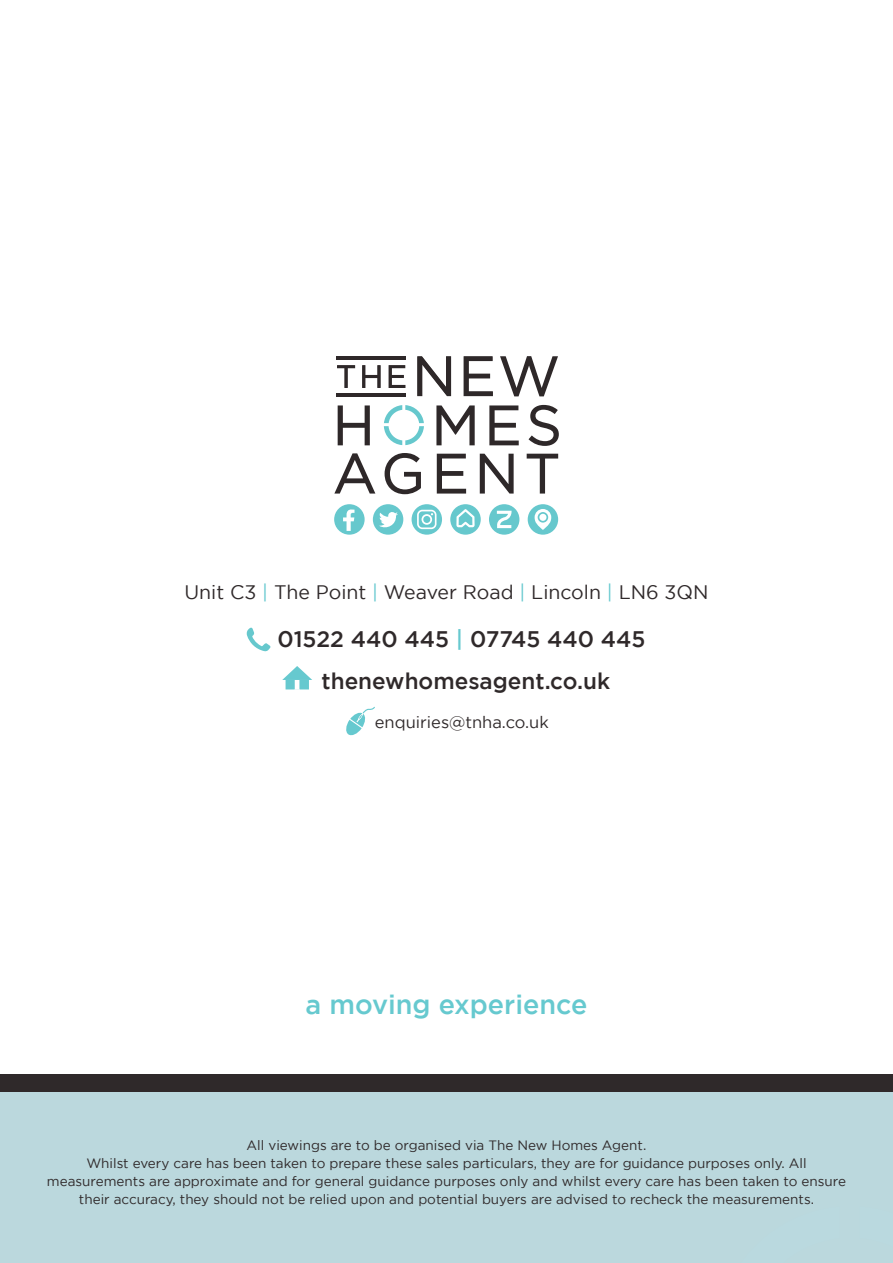
<style>
.page{position:relative;width:893px;height:1263px;background:#fff}
.page>*{position:absolute;margin:0;border:0;box-sizing:border-box;transform-origin:0 0}
.t1{font:500 27px "Gotham";color:#66c9cf}
.t2{font:500 22.5px "Gotham";color:#2f292a}
.t3{font:19.5px "Gotham";color:#2f292a}
.t4{font:16.5px "Gotham";color:#2f292a}
.t5{font:13.5px/18px "Gotham";color:#2f292a;text-align:center}
.s1{color:#66c9cf}
</style>
<div class="page">
<div style="left:0;top:1074px;width:893px;height:189px;background:#bbd8dd"></div>
<div style="left:0;top:1074px;width:893px;height:17px;background:#2f292a"></div>
<div style="left:489px;top:504px;width:30px;height:31px;background:#66c8cd;border-radius:50%"></div>
<svg style="left:497px;top:511px;width:15px;height:17px"></svg>
<div style="left:528px;top:504px;width:30px;height:31px;background:#66c8cd;border-radius:50%"></div>
<svg style="left:535px;top:509px;width:16px;height:21px"></svg>
<svg style="left:338px;top:405px;width:32px;height:40px"></svg>
<svg style="left:436px;top:405px;width:39px;height:40px"></svg>
<svg style="left:489px;top:405px;width:30px;height:40px"></svg>
<svg style="left:529px;top:405px;width:30px;height:41px"></svg>
<svg style="left:334px;top:453px;width:41px;height:41px"></svg>
<svg style="left:385px;top:453px;width:36px;height:41px"></svg>
<svg style="left:437px;top:454px;width:29px;height:40px"></svg>
<svg style="left:480px;top:454px;width:34px;height:40px"></svg>
<svg style="left:527px;top:454px;width:31px;height:40px"></svg>
<svg style="left:337px;top:365px;width:18px;height:23px"></svg>
<svg style="left:362px;top:365px;width:19px;height:23px"></svg>
<svg style="left:389px;top:365px;width:16px;height:23px"></svg>
<svg style="left:417px;top:356px;width:34px;height:40px"></svg>
<svg style="left:464px;top:356px;width:29px;height:40px"></svg>
<svg style="left:500px;top:356px;width:58px;height:40px"></svg>
<hr style="left:337px;top:356px;width:69px;height:3px;background:#2e2829">
<hr style="left:337px;top:393px;width:69px;height:3px;background:#2e2829">
<svg style="left:384px;top:405px;width:40px;height:40px"></svg>
<div style="left:334px;top:504px;width:31px;height:31px;background:#66c8cd;border-radius:50%"></div>
<svg style="left:343px;top:509px;width:11px;height:22px"></svg>
<svg style="left:412px;top:504px;width:30px;height:31px"></svg>
<svg style="left:417px;top:510px;width:19px;height:19px"></svg>
<div style="left:373px;top:504px;width:30px;height:31px;background:#66c8cd;border-radius:50%"></div>
<svg style="left:379px;top:512px;width:19px;height:16px"></svg>
<div style="left:450px;top:504px;width:31px;height:31px;background:#66c8cd;border-radius:50%"></div>
<svg style="left:456px;top:509px;width:19px;height:18px"></svg>
<svg style="left:247px;top:628px;width:23px;height:23px"></svg>
<svg style="left:282px;top:666px;width:30px;height:24px"></svg>
<svg style="left:346px;top:706px;width:29px;height:30px"></svg>
<p class="t3" style="left:184px;top:582px;width:526px">Unit C3 <span class="s1">|</span> The Point <span class="s1">|</span> Weaver Road <span class="s1">|</span> Lincoln <span class="s1">|</span> LN6 3QN</p>
<p class="t2" style="left:278px;top:626px;width:370px">01522 440 445 <span class="s1">|</span> 07745 440 445</p>
<p class="t2" style="left:322px;top:668px;width:290px">thenewhomesagent.co.uk</p>
<p class="t4" style="left:375px;top:713px;width:175px">enquiries@tnha.co.uk</p>
<p class="t1" style="left:305px;top:989px;width:284px">a moving experience</p>
<p class="t5" style="left:47px;top:1136px;width:801px">All viewings are to be organised via The New Homes Agent.<br>Whilst every care has been taken to prepare these sales particulars, they are for guidance purposes only. All measurements are approximate and for general guidance purposes only and whilst every care has been taken to ensure their accuracy, they should not be relied upon and potential buyers are advised to recheck the measurements.</p>
</div>
